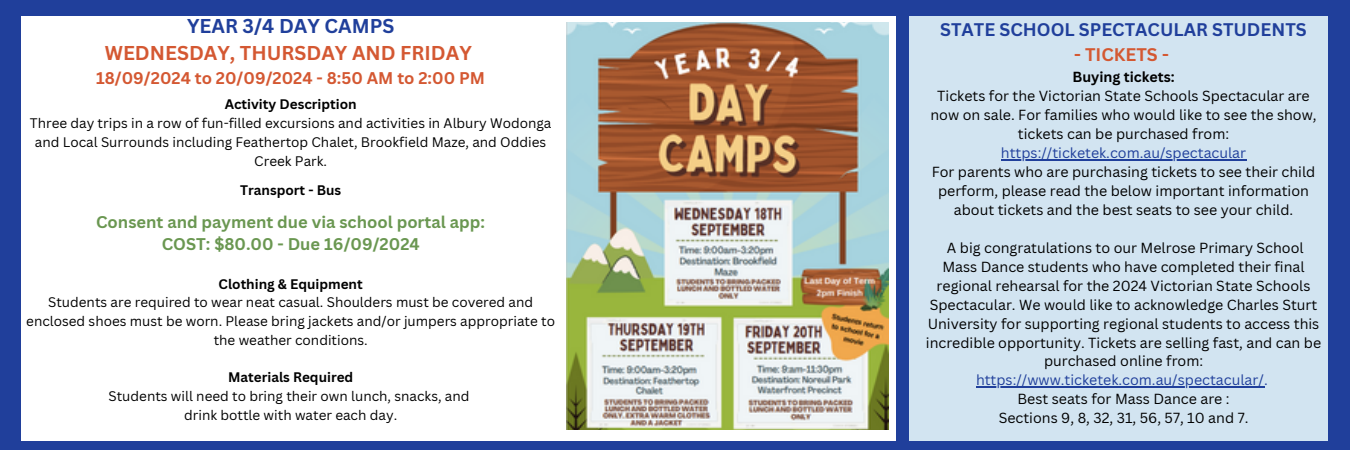
<style>
.page{position:relative;width:1350px;height:450px;background:#203f9b}
.page>*{position:absolute;margin:0;border:0;box-sizing:border-box;transform-origin:0 0}
.t1{font:700 19.5px "Canva Sans";color:#d45832}
.t2{font:700 19.5px "Canva Sans";color:#203f9b}
.t3{font:700 17.7px "Canva Sans";color:#203f9b}
.t4{font:700 17.7px "Canva Sans";color:#d45832}
.t5{font:700 16.5px/22.8px "Canva Sans";color:#6a9751;text-align:center}
.t6{font:700 16.5px "Canva Sans";color:#d45832}
.t7{font:14.1px/18.9px "Canva Sans";color:#000;text-align:center}
.t8{font:700 14.1px "Canva Sans";color:#000}
.t9{font:13.5px/18.6px "Canva Sans";color:#000;text-align:center}
.t10{font:700 13.5px "Canva Sans";color:#000}
.s1{color:#203f9b}
</style>
<div class="page">
<div style="left:21px;top:16px;width:875px;height:424px;background:#fff"></div>
<div style="left:909px;top:16px;width:419px;height:424px;background:#d2e4f1"></div>
<hr style="left:1001px;top:159px;width:245px;height:1px;background:#203f9b">
<hr style="left:976px;top:387px;width:288px;height:1px;background:#203f9b">
<img style="left:567px;top:22px;width:322px;height:408px">
<h1 class="t2" style="left:187px;top:12px;width:209px">YEAR 3/4 DAY CAMPS</h1>
<h1 class="t1" style="left:105px;top:39px;width:369px">WEDNESDAY, THURSDAY AND FRIDAY</h1>
<p class="t6" style="left:96px;top:66px;width:390px">18/09/2024 to 20/09/2024 - 8:50 AM to 2:00 PM</p>
<p class="t10" style="left:225px;top:95px;width:133px">Activity Description</p>
<p class="t9" style="left:30px;top:113px;width:523px">Three day trips in a row of fun-filled excursions and activities in Albury Wodonga and Local Surrounds including Feathertop Chalet, Brookfield Maze, and Oddies<br>Creek Park.</p>
<p class="t10" style="left:240px;top:181px;width:103px">Transport - Bus</p>
<p class="t5" style="left:96px;top:210px;width:390px">Consent and payment due via school portal app:<br>COST: $80.00 - Due 16/09/2024</p>
<p class="t10" style="left:219px;top:274px;width:146px">Clothing &amp; Equipment</p>
<p class="t9" style="left:26px;top:293px;width:530px">Students are required to wear neat casual. Shoulders must be covered and enclosed shoes must be worn. Please bring jackets and/or jumpers appropriate to the weather conditions.</p>
<p class="t10" style="left:228px;top:368px;width:127px">Materials Required</p>
<p class="t9" style="left:109px;top:387px;width:362px">Students will need to bring their own lunch, snacks, and drink bottle with water each day.</p>
<p class="t3" style="left:940px;top:17px;width:368px">STATE SCHOOL SPECTACULAR STUDENTS</p>
<p class="t4" style="left:1074px;top:42px;width:96px">- TICKETS -</p>
<p class="t8" style="left:1072px;top:67px;width:104px">Buying tickets:</p>
<p class="t7" style="left:930px;top:86px;width:388px">Tickets for the Victorian State Schools Spectacular are now on sale. For families who would like to see the show, tickets can be purchased from:</p>
<p class="t7" style="left:932px;top:143px;width:385px"><span class="s1">https://ticketek.com.au/spectacular<br></span>For parents who are purchasing tickets to see their child perform, please read the below important information about tickets and the best seats to see your child.</p>
<p class="t7" style="left:926px;top:238px;width:397px">A big congratulations to our Melrose Primary School<br>Mass Dance students who have completed their final regional rehearsal for the 2024 Victorian State Schools Spectacular. We would like to acknowledge Charles Sturt University for supporting regional students to access this incredible opportunity. Tickets are selling fast, and can be purchased online from:</p>
<p class="t7" style="left:976px;top:371px;width:293px"><span class="s1">https://www.ticketek.com.au/spectacular/.<br></span>Best seats for Mass Dance are :<br>Sections 9, 8, 32, 31, 56, 57, 10 and 7.</p>
</div>
